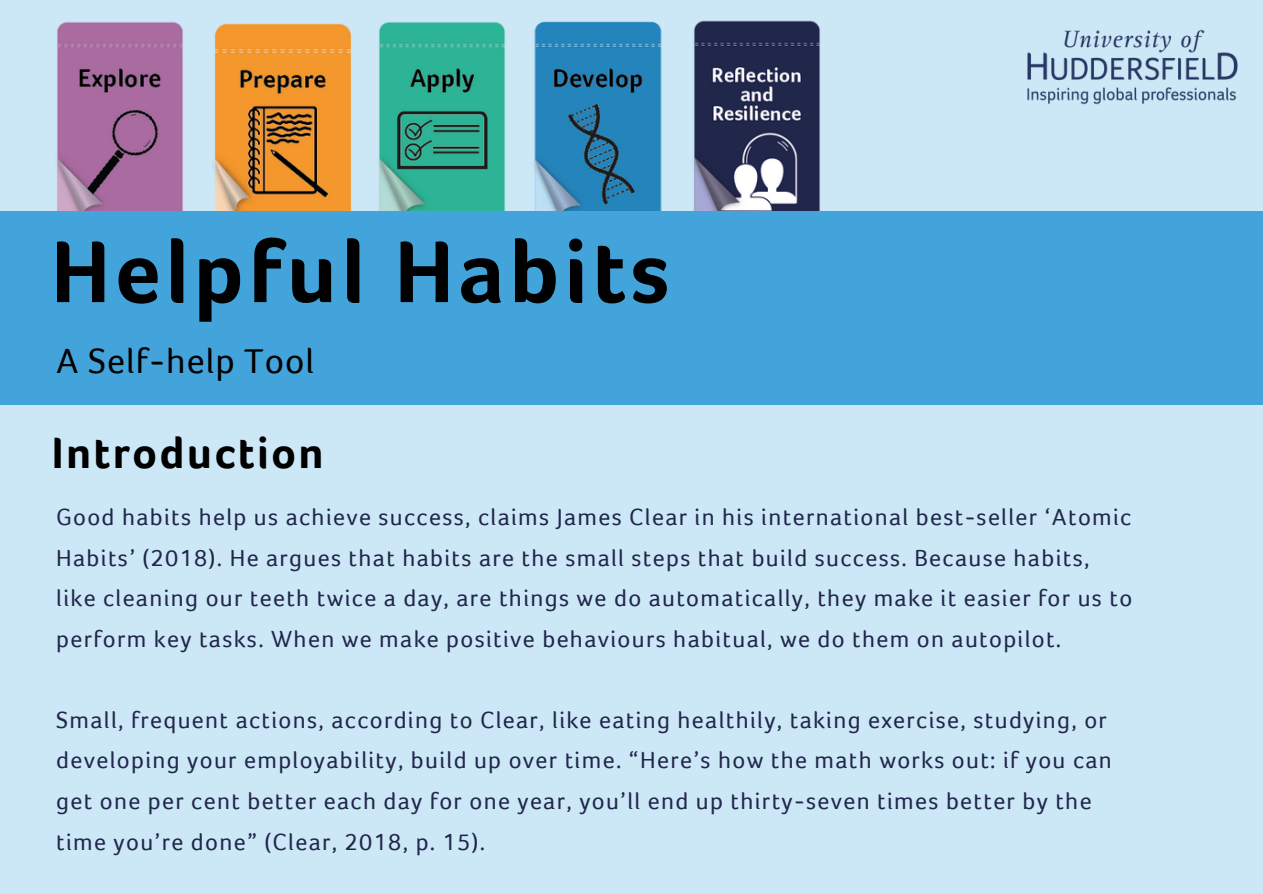
<style>
.page{position:relative;width:1263px;height:894px;background:#fff}
.page>*{position:absolute;margin:0;border:0;box-sizing:border-box;transform-origin:0 0}
.t1{font:700 90px "Foco";letter-spacing:.05em;color:#000}
.t2{font:700 45px "Foco";letter-spacing:.05em;color:#000}
.t3{font:36px "Foco";letter-spacing:.03em;color:#000}
.t4{font:24px/40.5px "Foco";letter-spacing:.055em;color:#21264b}
</style>
<div class="page">
<div style="left:0;top:0;width:1263px;height:893px;background:#cce7f6"></div>
<img style="left:57px;top:21px;width:20px;height:190px">
<img style="left:77px;top:21px;width:206px;height:190px">
<img style="left:283px;top:21px;width:154px;height:190px">
<img style="left:437px;top:21px;width:161px;height:190px">
<img style="left:598px;top:20px;width:222px;height:191px">
<div style="left:0;top:211px;width:1263px;height:194px;background:#43a3db"></div>
<img style="left:1027px;top:29px;width:211px;height:76px">
<h1 class="t1" style="left:51px;top:222px;width:620px">Helpful Habits</h1>
<p class="t3" style="left:56px;top:342px;width:259px">A Self-help Tool</p>
<p class="t2" style="left:52px;top:428px;width:274px">Introduction</p>
<h3 class="t4" style="left:56px;top:497px;width:1077px">Good habits help us achieve success, claims James Clear in his international best-seller ‘Atomic Habits’ (2018). He argues that habits are the small steps that build success. Because habits, like cleaning our teeth twice a day, are things we do automatically, they make it easier for us to perform key tasks. When we make positive behaviours habitual, we do them on autopilot.</h3>
<h2 class="t4" style="left:56px;top:699px;width:1057px">Small, frequent actions, according to Clear, like eating healthily, taking exercise, studying, or developing your employability, build up over time. “Here’s how the math works out: if you can get one per cent better each day for one year, you’ll end up thirty-seven times better by the time you’re done” (Clear, 2018, p. 15).</h2>
</div>
